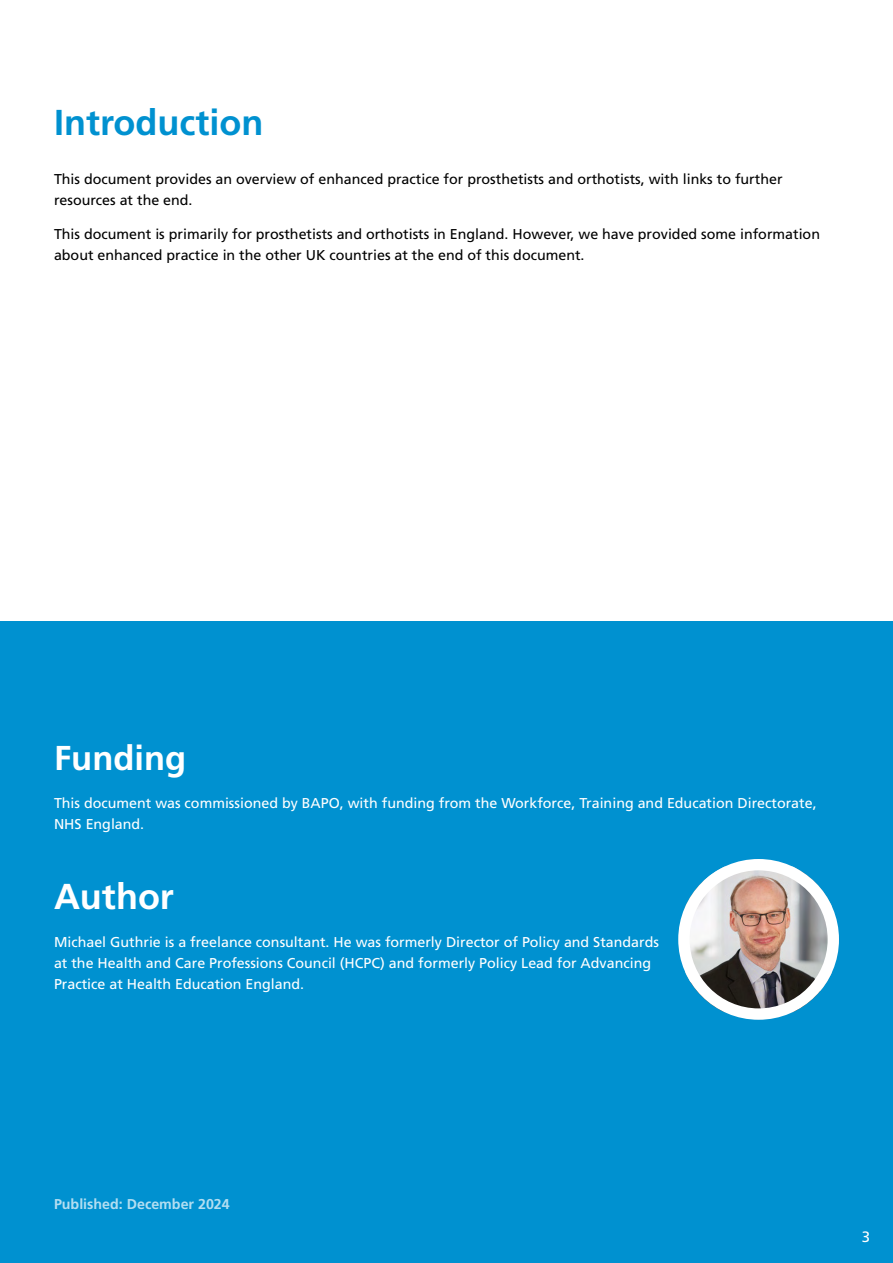
<style>
.page{position:relative;width:893px;height:1263px;background:#fff}
.page>*{position:absolute;margin:0;border:0;box-sizing:border-box;transform-origin:0 0}
.t1{font:700 36px "Frutiger LT Pro";color:#0091d0}
.t2{font:700 36px "Frutiger LT Pro";color:#fff}
.t3{font:700 34.5px "Frutiger LT Pro";color:#fff}
.t4{font:15px "Frutiger LT Pro";color:#fff}
.t5{font:14.25px/21px "Frutiger LT Pro";color:#fff}
.t6{font:14.25px/21px "Frutiger LT Pro";color:#000}
.t7{font:700 14.25px "Frutiger LT Pro";color:#b3def1}
</style>
<div class="page">
<div style="left:0;top:622px;width:893px;height:641px;background:#0091d0"></div>
<img style="left:685px;top:867px;width:147px;height:144px">
<div style="left:678px;top:859px;width:161px;height:161px;border:11px solid #fff;border-radius:50%"></div>
<p class="t1" style="left:54px;top:101px;width:211px">Introduction</p>
<p class="t6" style="left:54px;top:169px;width:730px">This document provides an overview of enhanced practice for prosthetists and orthotists, with links to further resources at the end.</p>
<p class="t6" style="left:54px;top:224px;width:767px">This document is primarily for prosthetists and orthotists in England. However, we have provided some information about enhanced practice in the other UK countries at the end of this document.</p>
<p class="t3" style="left:54px;top:737px;width:134px">Funding</p>
<p class="t5" style="left:54px;top:792px;width:764px">This document was commissioned by BAPO, with funding from the Workforce, Training and Education Directorate,<br>NHS England.</p>
<p class="t2" style="left:54px;top:875px;width:121px">Author</p>
<p class="t5" style="left:54px;top:932px;width:606px">Michael Guthrie is a freelance consultant. He was formerly Director of Policy and Standards at the Health and Care Professions Council (HCPC) and formerly Policy Lead for Advancing<br>Practice at Health Education England.</p>
<p class="t7" style="left:54px;top:1195px;width:177px">Published: December 2024</p>
<p class="t4" style="left:862px;top:1227px;width:10px">3</p>
</div>
